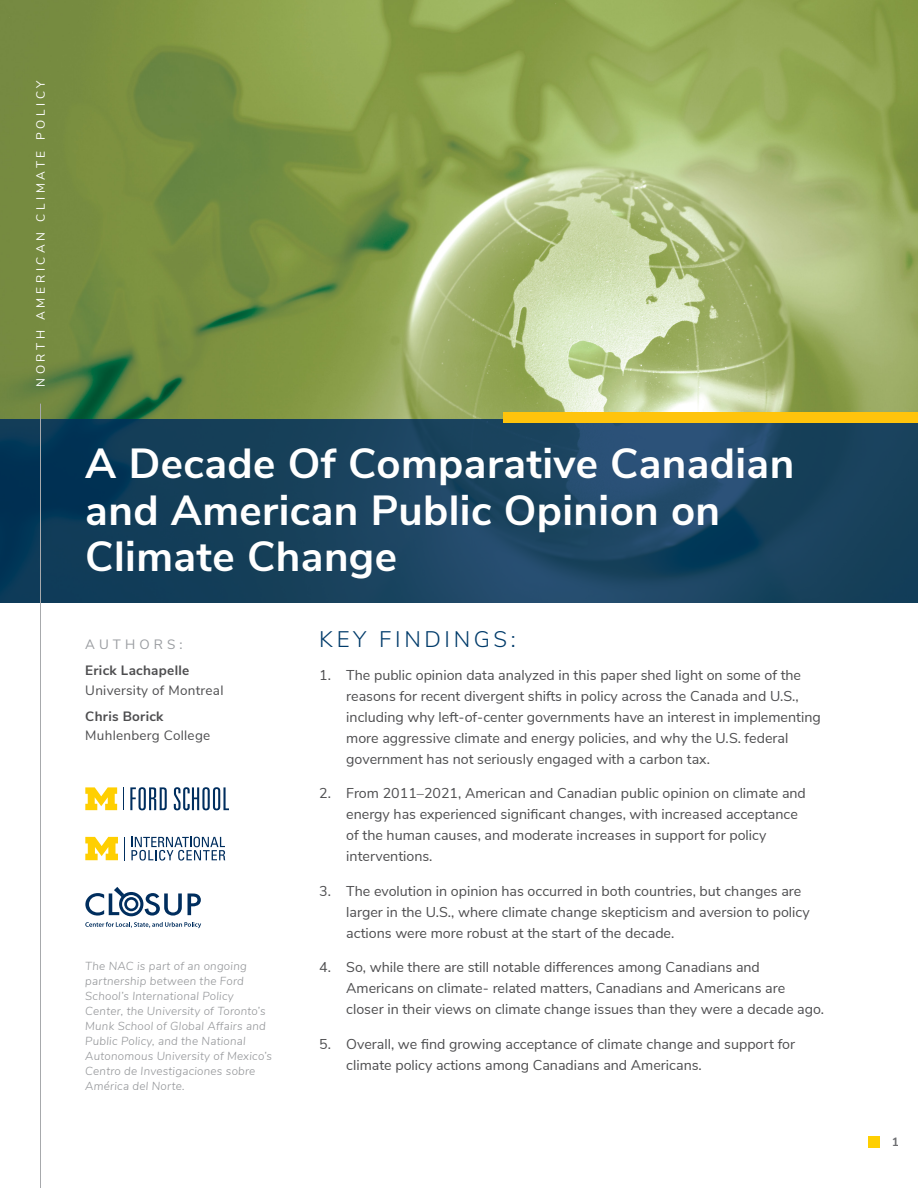
<style>
.page{position:relative;width:918px;height:1188px;background:#fff}
.page>*{position:absolute;margin:0;border:0;box-sizing:border-box;transform-origin:0 0}
.NAC____White_Title{font:700 42px/46.5px "Nunito Sans";letter-spacing:.01em;color:#fff}
.NAC____Header{font:300 22.5px "Nunito Sans";letter-spacing:.16em;color:#003b6a}
.t1{font:14.25px/21px "Nunito Sans";color:#4d4d4f}
.NAC____Authors{font:13.5px/19.5px "Nunito Sans";letter-spacing:.02em;color:#4d4d4f}
.NAC____Authors-2{font:13.5px "Nunito Sans";letter-spacing:.3em;color:#999ca0}
.NAC____Header-2{font:12px "Nunito Sans";letter-spacing:.3em;color:#fff}
.t2{font:700 12px "Nunito Sans";color:#6d6e71}
.NAC____Authors-3{font:italic 300 11.7px/15px "Nunito Sans";letter-spacing:.02em;color:#939598}
.s1{font-weight:700}
</style>
<div class="page">
<img style="left:0;top:0;width:918px;height:419px">
<svg style="left:0;top:419px;width:918px;height:184px;background:#18425e"></svg>
<hr style="left:40px;top:404px;width:1px;height:784px;background:#a7a9ac">
<div style="left:503px;top:412px;width:415px;height:10px;background:#ffc40c"></div>
<svg style="left:188px;top:893px;width:13px;height:22px"></svg>
<svg style="left:85px;top:887px;width:97px;height:29px"></svg>
<svg style="left:85px;top:922px;width:116px;height:6px"></svg>
<svg style="left:85px;top:787px;width:32px;height:23px"></svg>
<svg style="left:130px;top:787px;width:37px;height:23px"></svg>
<svg style="left:174px;top:787px;width:55px;height:23px"></svg>
<svg style="left:131px;top:837px;width:94px;height:24px"></svg>
<svg style="left:85px;top:837px;width:33px;height:23px"></svg>
<div style="left:869px;top:1137px;width:11px;height:11px;background:#ffcf01"></div>
<p class="NAC____Header-2" style="left:32px;top:387px;width:308px;rotate:-90deg">NORTH AMERICAN CLIMATE POLICY</p>
<p class="NAC____White_Title" style="left:85px;top:438px;width:711px">A Decade Of Comparative Canadian and American Public Opinion on<br>Climate Change</p>
<p class="NAC____Authors-2" style="left:85px;top:634px;width:99px">AUTHORS:</p>
<p class="NAC____Authors" style="left:85px;top:660px;width:140px"><span class="s1">Erick Lachapelle<br></span>University of Montreal</p>
<p class="NAC____Authors" style="left:85px;top:706px;width:126px"><span class="s1">Chris Borick<br></span>Muhlenberg College</p>
<p class="NAC____Authors-3" style="left:85px;top:958px;width:188px">The NAC is part of an ongoing partnership between the Ford<br>School’s International Policy<br>Center, the University of Toronto’s<br>Munk School of Global Affairs and<br>Public Policy, and the National<br>Autonomous University of Mexico’s<br>Centro de Investigaciones sobre<br>América del Norte.</p>
<p class="NAC____Header" style="left:319px;top:623px;width:198px">KEY FINDINGS:</p>
<p class="t1" style="left:346px;top:664px;width:476px;text-indent:-27px">1. The public opinion data analyzed in this paper shed light on some of the reasons for recent divergent shifts in policy across the Canada and U.S., including why left-of-center governments have an interest in implementing more aggressive climate and energy policies, and why the U.S. federal government has not seriously engaged with a carbon tax.</p>
<p class="t1" style="left:346px;top:782px;width:461px;text-indent:-27px">2. From 2011–2021, American and Canadian public opinion on climate and energy has experienced significant changes, with increased acceptance of the human causes, and moderate increases in support for policy interventions.</p>
<p class="t1" style="left:346px;top:880px;width:465px;text-indent:-27px">3. The evolution in opinion has occurred in both countries, but changes are larger in the U.S., where climate change skepticism and aversion to policy actions were more robust at the start of the decade.</p>
<p class="t1" style="left:346px;top:956px;width:479px;text-indent:-27px">4. So, while there are still notable differences among Canadians and<br>Americans on climate- related matters, Canadians and Americans are closer in their views on climate change issues than they were a decade ago.</p>
<p class="t1" style="left:346px;top:1033px;width:450px;text-indent:-27px">5. Overall, we find growing acceptance of climate change and support for climate policy actions among Canadians and Americans.</p>
<p class="t2" style="left:891px;top:1133px;width:9px">1</p>
</div>
